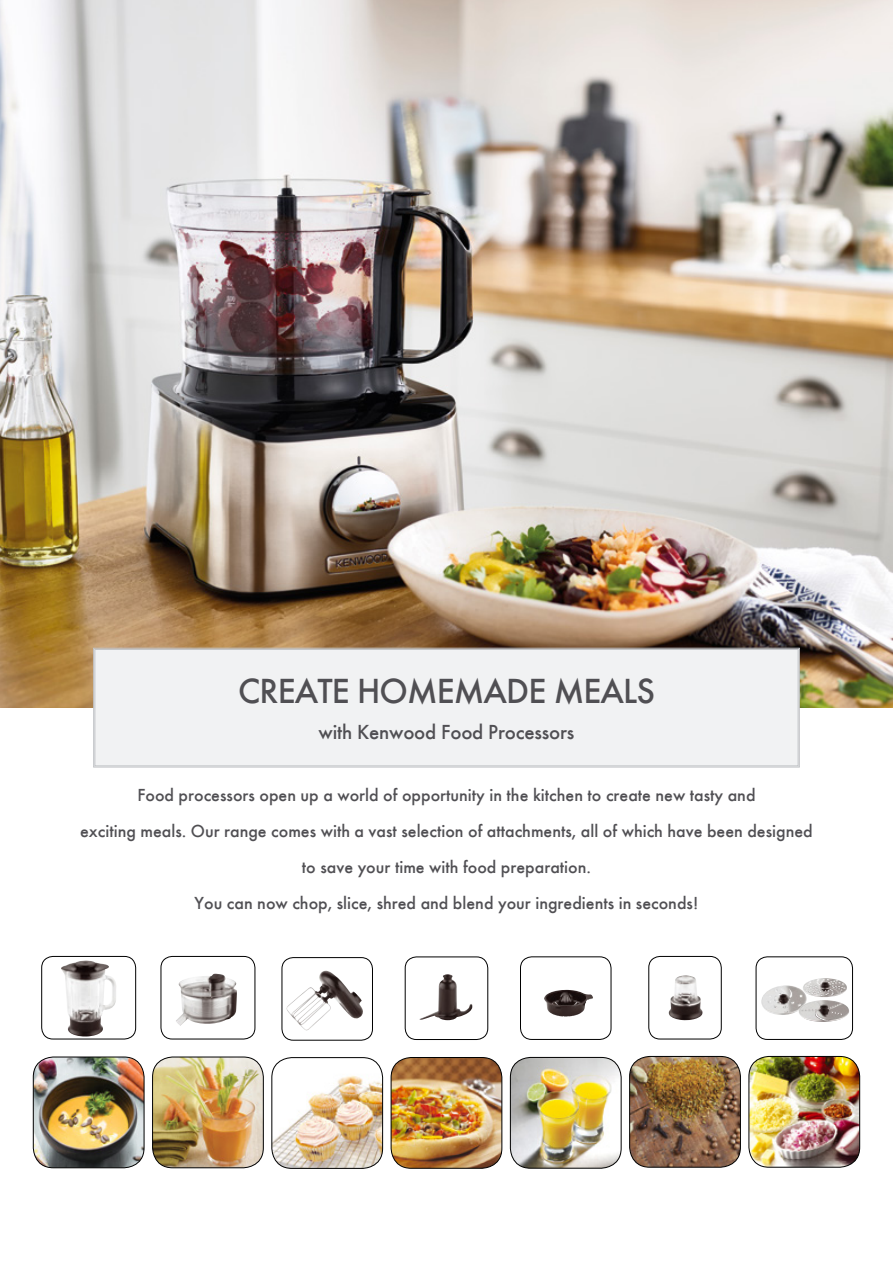
<style>
.page{position:relative;width:893px;height:1263px;background:#fff}
.page>*{position:absolute;margin:0;border:0;box-sizing:border-box;transform-origin:0 0}
.t1{font:500 36px "Futura";letter-spacing:-.025em;color:#504f53}
.t2{font:500 21px "Futura";letter-spacing:-.01em;color:#504f53}
.t3{font:500 18px/36px "Futura";color:#504f53;text-align:center}
</style>
<div class="page">
<img style="left:0;top:0;width:893px;height:707px">
<div style="left:93px;top:648px;width:707px;height:119px;background:#f1f2f3"></div>
<div style="left:95px;top:649px;width:703px;height:117px;border:1px solid #c3c5c8"></div>
<img style="left:153px;top:1057px;width:110px;height:111px">
<div style="left:152px;top:1057px;width:112px;height:111px;border:1px solid #000;border-radius:20px"></div>
<img style="left:669px;top:975px;width:34px;height:45px">
<div style="left:649px;top:956px;width:72px;height:83px;border:1px solid #000;border-radius:11px"></div>
<img style="left:61px;top:961px;width:55px;height:75px">
<div style="left:42px;top:956px;width:94px;height:83px;border:1px solid #000;border-radius:11px"></div>
<img style="left:176px;top:974px;width:61px;height:52px">
<div style="left:161px;top:956px;width:94px;height:83px;border:1px solid #000;border-radius:11px"></div>
<img style="left:761px;top:985px;width:46px;height:30px">
<img style="left:802px;top:978px;width:45px;height:20px">
<img style="left:798px;top:1000px;width:51px;height:22px">
<div style="left:756px;top:957px;width:97px;height:83px;border:1px solid #000;border-radius:11px"></div>
<img style="left:391px;top:1057px;width:111px;height:111px">
<div style="left:391px;top:1057px;width:111px;height:111px;border:1px solid #000;border-radius:20px"></div>
<img style="left:630px;top:1056px;width:110px;height:111px">
<div style="left:629px;top:1056px;width:112px;height:111px;border:1px solid #000;border-radius:20px"></div>
<img style="left:749px;top:1056px;width:111px;height:111px">
<div style="left:749px;top:1056px;width:111px;height:111px;border:1px solid #000;border-radius:20px"></div>
<div style="left:405px;top:957px;width:83px;height:83px;border:1px solid #000;border-radius:11px"></div>
<img style="left:419px;top:974px;width:54px;height:46px">
<div style="left:282px;top:957px;width:91px;height:83px;border:1px solid #000;border-radius:11px"></div>
<img style="left:286px;top:971px;width:77px;height:60px">
<img style="left:510px;top:1057px;width:111px;height:111px">
<div style="left:510px;top:1057px;width:111px;height:111px;border:1px solid #000;border-radius:20px"></div>
<div style="left:520px;top:957px;width:91px;height:82px;border:1px solid #000;border-radius:11px"></div>
<img style="left:544px;top:990px;width:49px;height:26px">
<img style="left:33px;top:1057px;width:111px;height:111px">
<div style="left:33px;top:1057px;width:111px;height:111px;border:1px solid #000;border-radius:20px"></div>
<img style="left:272px;top:1057px;width:111px;height:111px">
<div style="left:271px;top:1057px;width:112px;height:112px;border:1px solid #000;border-radius:20px"></div>
<h1 class="t1" style="left:238px;top:669px;width:418px">CREATE HOMEMADE MEALS</h1>
<p class="t2" style="left:319px;top:720px;width:257px">with Kenwood Food Processors</p>
<p class="t3" style="left:80px;top:777px;width:734px">Food processors open up a world of opportunity in the kitchen to create new tasty and<br>exciting meals. Our range comes with a vast selection of attachments, all of which have been designed to save your time with food preparation.<br>You can now chop, slice, shred and blend your ingredients in seconds!</p>
</div>
